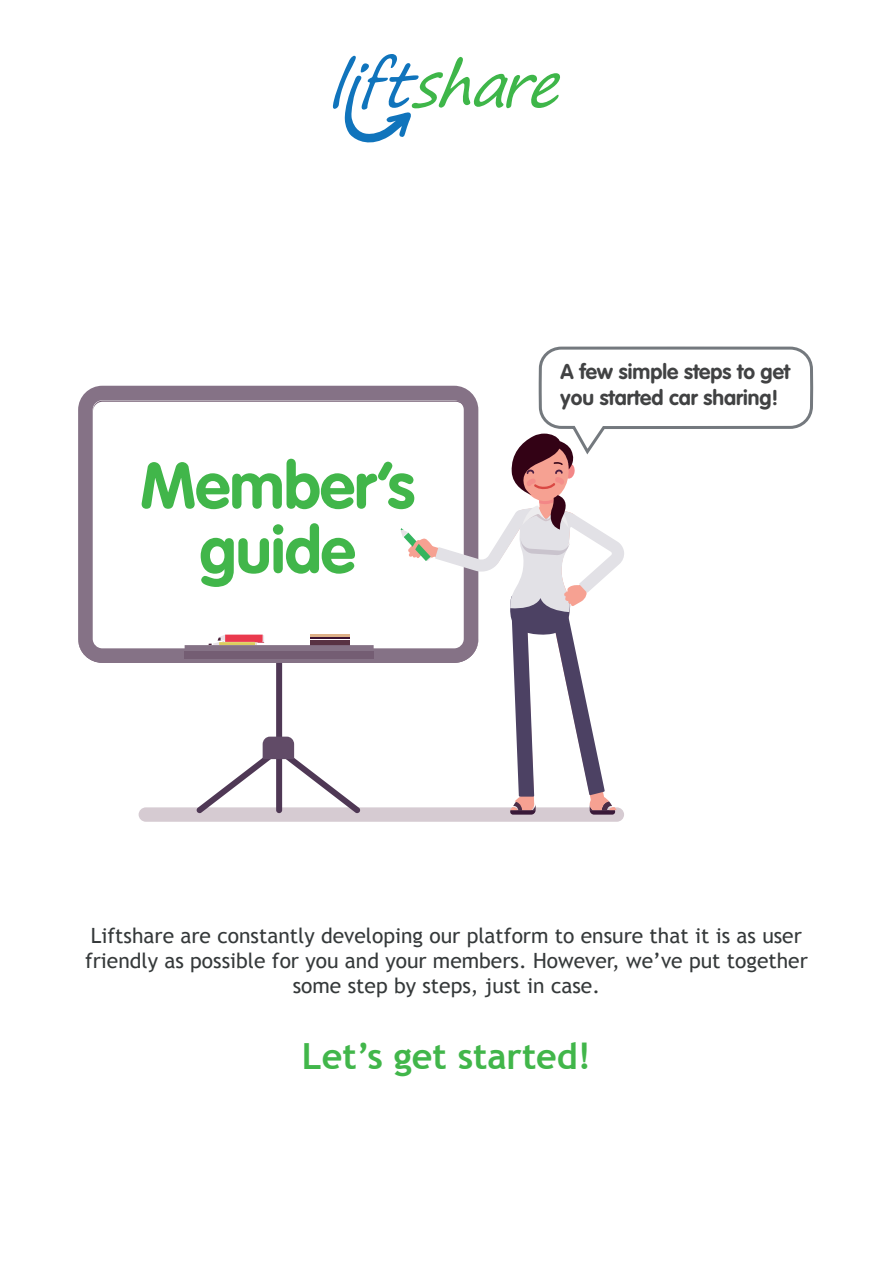
<style>
.page{position:relative;width:893px;height:1263px;background:#fff}
.page>*{position:absolute;margin:0;border:0;box-sizing:border-box;transform-origin:0 0}
.t1{font:700 64.5px/64.5px "VAG Rounded Std";letter-spacing:-.01em;color:#41b64a;text-align:center}
.t2{font:700 36px "Trebuchet MS";color:#41b64a}
.t3{font:21px/25.2px "Trebuchet MS";color:#35393a;text-align:center}
.t4{font:700 21px/25.2px "VAG Rounded Std";color:#414243}
</style>
<div class="page">
<svg style="left:333px;top:54px;width:227px;height:88px"></svg>
<div style="left:139px;top:807px;width:485px;height:15px;background:#d6cbd2;border-radius:7px"></div>
<svg style="left:78px;top:347px;width:735px;height:468px"></svg>
<h1 class="t1" style="left:140px;top:456px;width:276px">Member’s guide</h1>
<p class="t4" style="left:561px;top:360px;width:231px">A few simple steps to get you started car sharing!</p>
<p class="t3" style="left:85px;top:923px;width:724px">Liftshare are constantly developing our platform to ensure that it is as user friendly as possible for you and your members. However, we’ve put together some step by steps, just in case.</p>
<h2 class="t2" style="left:302px;top:1033px;width:291px">Let’s get started!</h2>
</div>
